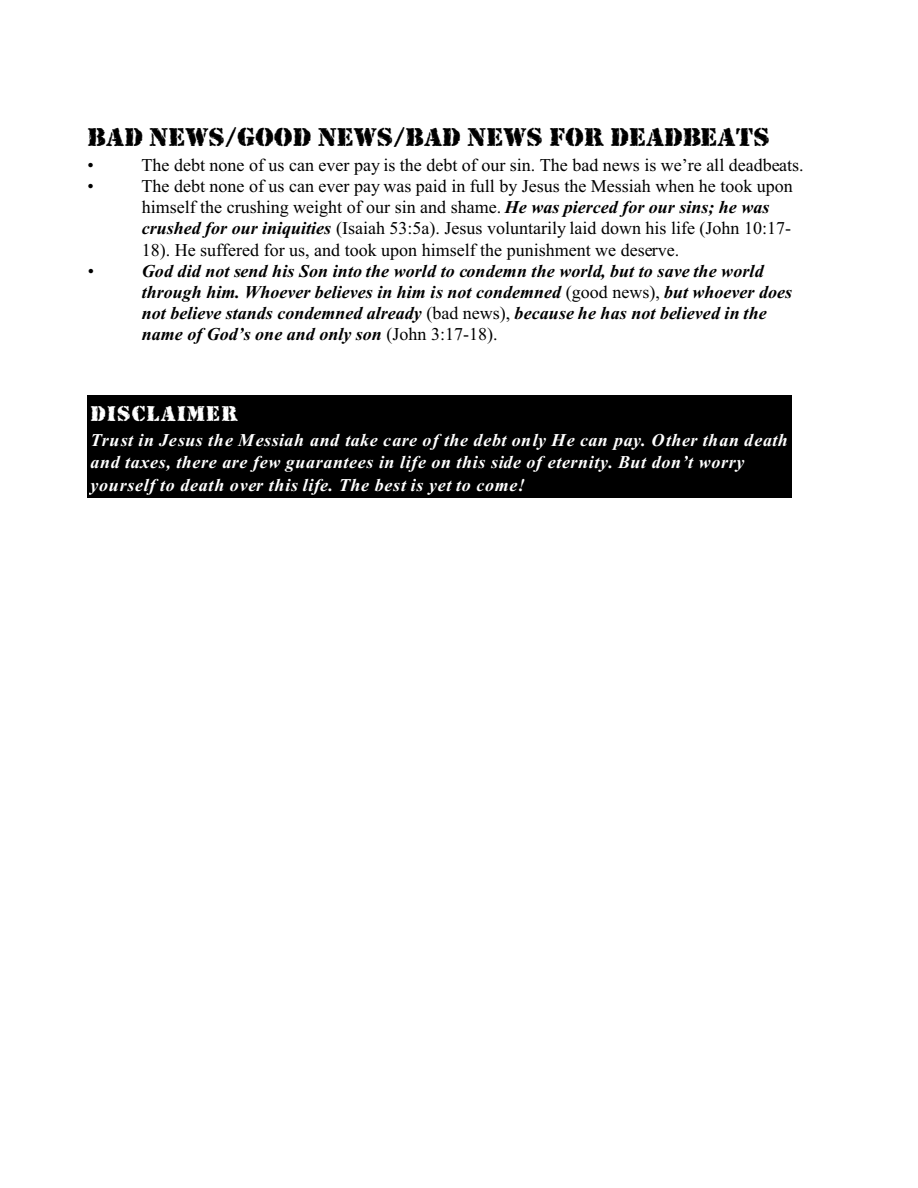
<style>
.page{position:relative;width:918px;height:1188px;background:#fff}
.page>*{position:absolute;margin:0;border:0;box-sizing:border-box;transform-origin:0 0}
.t1{font:27px "Rubber Stamp LET";color:#000}
.t2{font:22.35px "Rubber Stamp LET";letter-spacing:.05em;color:#fff}
.t3{font:18px/21.1px "Times New Roman";color:#000}
.t4{font:italic 700 18px/21.3px "Times New Roman";color:#000}
.t5{font:italic 700 18px/22.4px "Times New Roman";letter-spacing:.035em;color:#fff}
.s1{font-weight:700;font-style:italic}
.s2{font-weight:400;font-style:normal}
</style>
<div class="page">
<div style="left:88px;top:395px;width:704px;height:103px;background:#000"></div>
<h1 class="t1" style="left:88px;top:122px;width:684px">BAD NEWS/GOOD NEWS/BAD NEWS FOR DEADBEATS</h1>
<p class="t3" style="left:88px;top:156px;width:8px">•</p>
<p class="t3" style="left:142px;top:156px;width:663px">The debt none of us can ever pay is the debt of our sin. The bad news is we’re all deadbeats.</p>
<p class="t3" style="left:88px;top:177px;width:8px">•</p>
<p class="t3" style="left:142px;top:177px;width:653px">The debt none of us can ever pay was paid in full by Jesus the Messiah when he took upon himself the crushing weight of our sin and shame. <span class="s1">He was pierced for our sins; he was crushed for our iniquities</span> (Isaiah 53:5a). Jesus voluntarily laid down his life (John 10:17- 18). He suffered for us, and took upon himself the punishment we deserve.</p>
<p class="t3" style="left:88px;top:262px;width:8px">•</p>
<p class="t4" style="left:142px;top:262px;width:652px">God did not send his Son into the world to condemn the world, but to save the world through him. Whoever believes in him is not condemned <span class="s2">(good news),</span> but whoever does not believe stands condemned already <span class="s2">(bad news),</span> because he has not believed in the name of God’s one and only son <span class="s2">(John 3:17-18).</span></p>
<p class="t2" style="left:91px;top:400px;width:149px">DISCLAIMER</p>
<p class="t5" style="left:90px;top:431px;width:699px">Trust in Jesus the Messiah and take care of the debt only He can pay. Other than death and taxes, there are few guarantees in life on this side of eternity. But don’t worry yourself to death over this life. The best is yet to come!</p>
</div>
